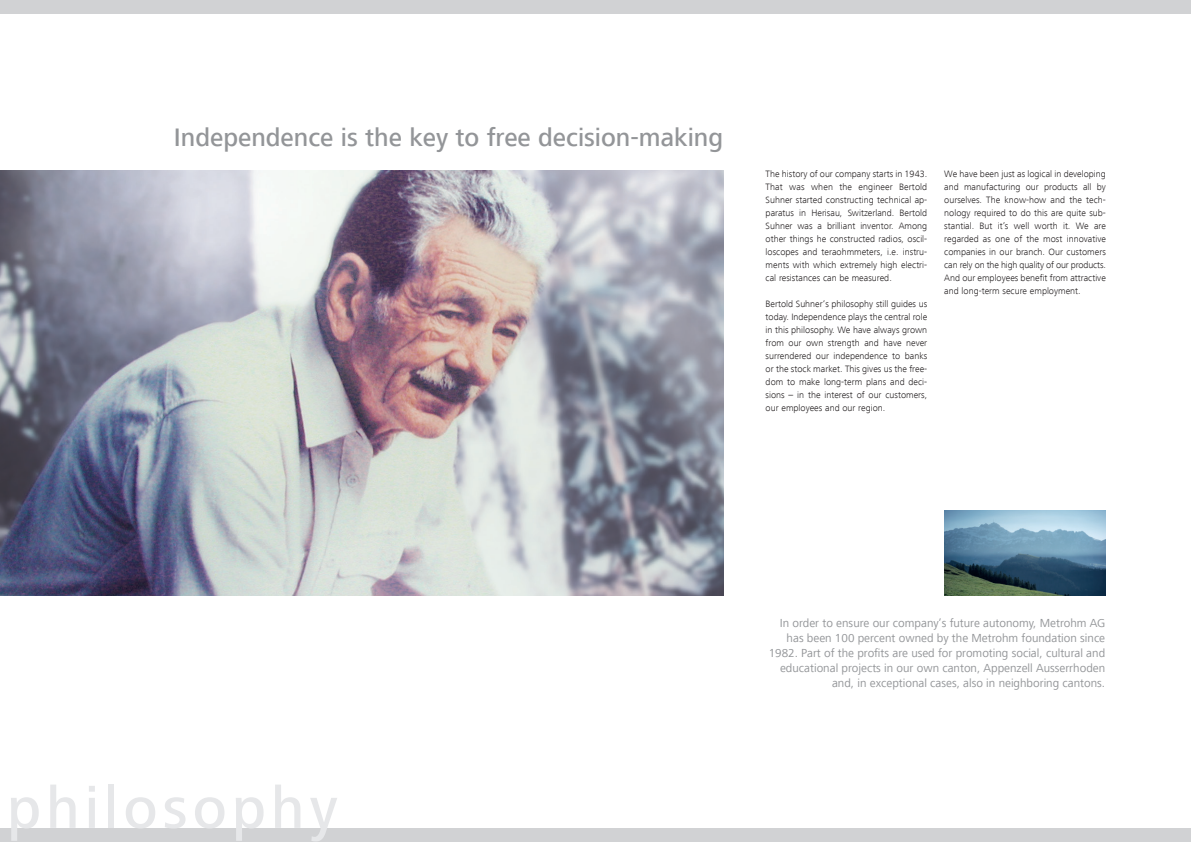
<style>
.page{position:relative;width:1191px;height:842px;background:#fff}
.page>*{position:absolute;margin:0;border:0;box-sizing:border-box;transform-origin:0 0}
.t1{font:500 60px "Frutiger Next LT";letter-spacing:.085em;color:#e6e7e9}
.t2{font:500 26px "Frutiger Next LT";color:#939598}
.t3{font:12px/15px "Frutiger Next LT";color:#939598;text-align:right}
.t4{font:300 9.5px/13px "Frutiger Next LT";color:#231f20;text-align:justify}
</style>
<div class="page">
<div style="left:0;top:0;width:595px;height:14px;background:#d1d2d4"></div>
<div style="left:0;top:828px;width:597px;height:14px;background:#d1d2d4"></div>
<div style="left:595px;top:0;width:596px;height:14px;background:#d1d2d4"></div>
<div style="left:595px;top:828px;width:596px;height:14px;background:#d1d2d4"></div>
<img style="left:944px;top:510px;width:162px;height:85px">
<img style="left:0;top:170px;width:723px;height:425px">
<h2 class="t2" style="left:174px;top:123px;width:550px">Independence is the key to free decision-making</h2>
<p class="t4" style="left:765px;top:167px;width:163px">The history of our company starts in 1943.<br>That was when the engineer Bertold Suhner started constructing technical ap&shy;paratus in Herisau, Switzerland. Bertold Suhner was a brilliant inventor. Among other things he constructed radios, oscil&shy;loscopes and teraohmmeters, i.e. instru&shy;ments with which extremely high electri&shy;cal resistances can be measured.</p>
<p class="t4" style="left:765px;top:297px;width:163px">Bertold Suhner‘s philosophy still guides us today. Independence plays the central role in this philosophy. We have always grown from our own strength and have never surrendered our independence to banks or the stock market. This gives us the free&shy;dom to make long-term plans and deci&shy;sions – in the interest of our customers, our employees and our region.</p>
<p class="t4" style="left:944px;top:167px;width:163px">We have been just as logical in developing and manufacturing our products all by ourselves. The know-how and the tech&shy;nology required to do this are quite sub&shy;stantial. But it’s well worth it. We are regarded as one of the most innovative companies in our branch. Our customers can rely on the high quality of our products.<br>And our employees benefit from attractive and long-term secure employment.</p>
<h1 class="t1" style="left:7px;top:774px;width:332px">philosophy</h1>
<p class="t3" style="left:769px;top:615px;width:338px">In order to ensure our company’s future autonomy, Metrohm AG has been 100 percent owned by the Metrohm foundation since 1982. Part of the profits are used for promoting social, cultural and educational projects in our own canton, Appenzell Ausserrhoden and, in exceptional cases, also in neighboring cantons.</p>
</div>
